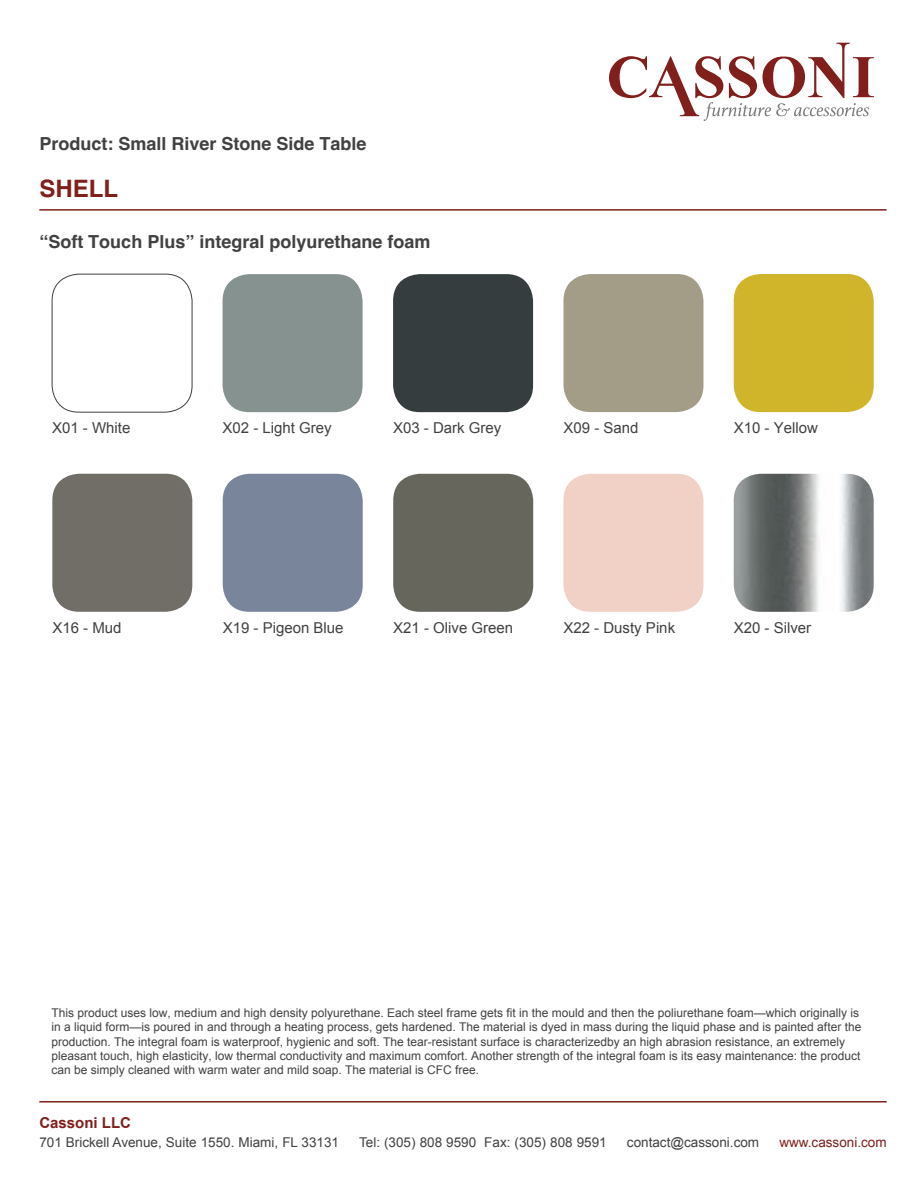
<style>
.page{position:relative;width:918px;height:1188px;background:#fff}
.page>*{position:absolute;margin:0;border:0;box-sizing:border-box;transform-origin:0 0}
.t1{font:700 24px "Helvetica";color:#801f1b}
.t2{font:700 18px "Helvetica";color:#414042}
.t3{font:15px "Arial";color:#414042}
.t4{font:700 15px "Arial";color:#801f1b}
.t5{font:13.5px "Arial";color:#414042}
.t6{font:13.5px "Arial";color:#801f1b}
.t7{font:12px/14.4px "Arial";color:#414042}
</style>
<div class="page">
<svg style="left:609px;top:43px;width:265px;height:78px"></svg>
<hr style="left:39px;top:209px;width:848px;height:2px;background:#801f1b">
<hr style="left:39px;top:1101px;width:848px;height:2px;background:#801f1b">
<div style="left:52px;top:274px;width:140px;height:139px;border:1px solid #414042;border-radius:27px"></div>
<div style="left:223px;top:274px;width:140px;height:138px;background:#85928f;border-radius:27px"></div>
<div style="left:393px;top:274px;width:140px;height:138px;background:#353d3e;border-radius:27px"></div>
<div style="left:563px;top:274px;width:140px;height:138px;background:#a39d88;border-radius:27px"></div>
<div style="left:734px;top:274px;width:140px;height:138px;background:#d0b52b;border-radius:27px"></div>
<div style="left:52px;top:474px;width:140px;height:138px;background:#716e67;border-radius:27px"></div>
<div style="left:223px;top:474px;width:140px;height:138px;background:#79859b;border-radius:27px"></div>
<div style="left:393px;top:474px;width:140px;height:138px;background:#66665c;border-radius:27px"></div>
<div style="left:563px;top:474px;width:140px;height:138px;background:#f1d0c6;border-radius:27px"></div>
<img style="left:734px;top:474px;width:140px;height:138px">
<h2 class="t2" style="left:39px;top:132px;width:329px">Product: Small River Stone Side Table</h2>
<h1 class="t1" style="left:39px;top:174px;width:80px">SHELL</h1>
<h2 class="t2" style="left:39px;top:231px;width:393px">“Soft Touch Plus” integral polyurethane foam</h2>
<p class="t3" style="left:52px;top:418px;width:80px">X01 - White</p>
<p class="t3" style="left:223px;top:418px;width:111px">X02 - Light Grey</p>
<p class="t3" style="left:393px;top:418px;width:110px">X03 - Dark Grey</p>
<p class="t3" style="left:563px;top:418px;width:77px">X09 - Sand</p>
<p class="t3" style="left:734px;top:418px;width:86px">X10 - Yellow</p>
<p class="t3" style="left:52px;top:618px;width:71px">X16 - Mud</p>
<p class="t3" style="left:223px;top:618px;width:122px">X19 - Pigeon Blue</p>
<p class="t3" style="left:393px;top:618px;width:122px">X21 - Olive Green</p>
<p class="t3" style="left:563px;top:618px;width:113px">X22 - Dusty Pink</p>
<p class="t3" style="left:734px;top:618px;width:79px">X20 - Silver</p>
<p class="t7" style="left:52px;top:1005px;width:811px">This product uses low, medium and high density polyurethane. Each steel frame gets fit in the mould and then the poliurethane foam—which originally is in a liquid form—is poured in and through a heating process, gets hardened. The material is dyed in mass during the liquid phase and is painted after the production. The integral foam is waterproof, hygienic and soft. The tear-resistant surface is characterizedby an high abrasion resistance, an extremely pleasant touch, high elasticity, low thermal conductivity and maximum comfort. Another strength of the integral foam is its easy maintenance: the product can be simply cleaned with warm water and mild soap. The material is CFC free.</p>
<p class="t4" style="left:39px;top:1113px;width:93px">Cassoni LLC</p>
<p class="t5" style="left:39px;top:1134px;width:301px">701 Brickell Avenue, Suite 1550. Miami, FL 33131</p>
<p class="t5" style="left:359px;top:1134px;width:249px">Tel: (305) 808 9590 Fax: (305) 808 9591</p>
<p class="t5" style="left:627px;top:1134px;width:134px">contact@cassoni.com</p>
<p class="t6" style="left:779px;top:1134px;width:109px">www.cassoni.com</p>
</div>
